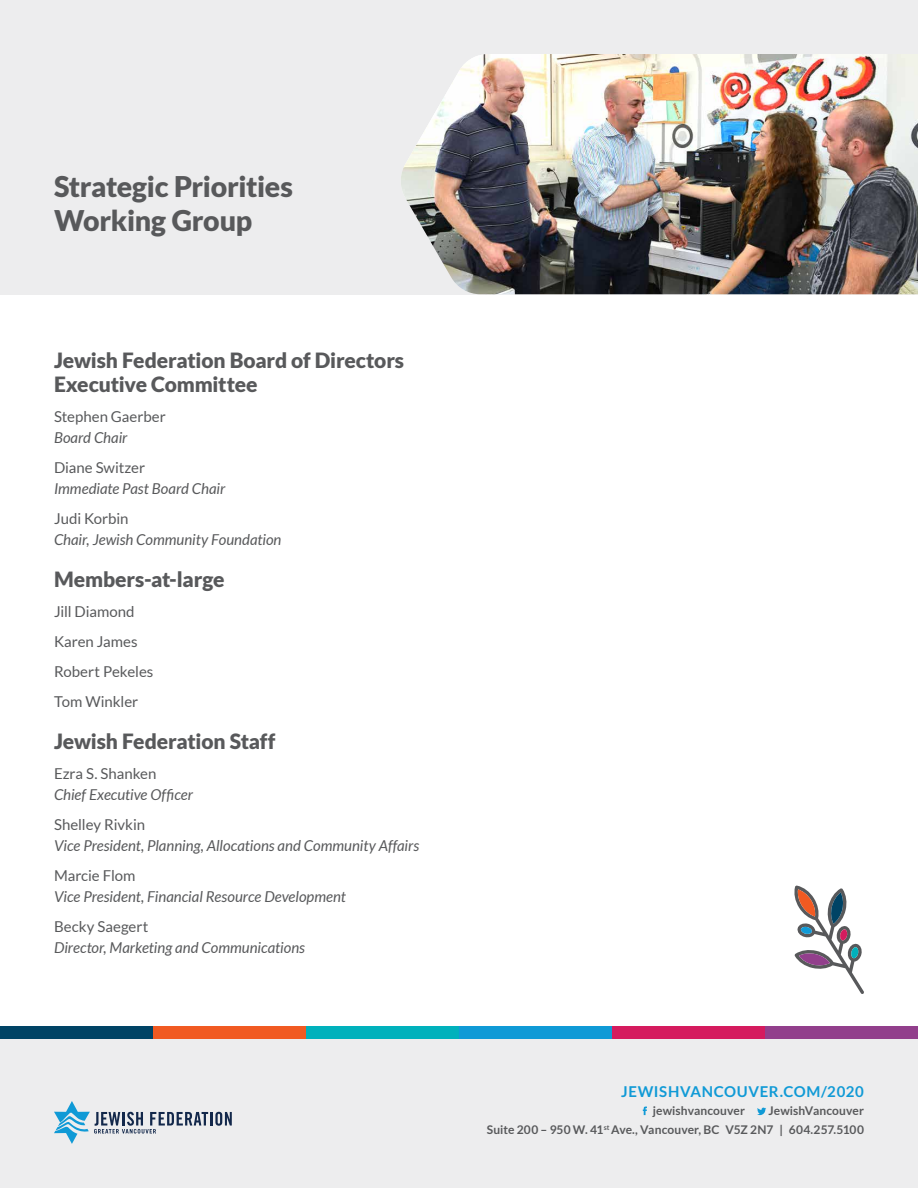
<style>
.page{position:relative;width:918px;height:1188px;background:#fff}
.page>*{position:absolute;margin:0;border:0;box-sizing:border-box;transform-origin:0 0}
.t1{font:900 28.5px/34.2px "Lato";letter-spacing:-.01em;color:#58595b}
.t2{font:900 21px/24px "Lato";letter-spacing:-.005em;color:#58595b}
.t3{font:italic 15px "Lato";color:#58595b}
.t4{font:15px/30px "Lato";color:#58595b}
.t5{font:700 15px "Lato";letter-spacing:.045em;color:#109ad6}
.t6{font:700 12px/18.9px "Lato";letter-spacing:.005em;color:#58595b;text-align:right}
</style>
<div class="page">
<div style="left:0;top:0;width:918px;height:294px;background:#ededee"></div>
<img style="left:401px;top:54px;width:517px;height:240px">
<div style="left:0;top:1039px;width:918px;height:149px;background:#ededee"></div>
<svg style="left:794px;top:885px;width:70px;height:109px"></svg>
<svg style="left:643px;top:1107px;width:4px;height:8px"></svg>
<svg style="left:757px;top:1108px;width:9px;height:7px"></svg>
<svg style="left:54px;top:1101px;width:178px;height:43px"></svg>
<div style="left:612px;top:1027px;width:153px;height:12px;background:#d51b5e"></div>
<div style="left:459px;top:1027px;width:153px;height:12px;background:#109ad6"></div>
<div style="left:306px;top:1027px;width:153px;height:12px;background:#00b1bc"></div>
<div style="left:153px;top:1027px;width:153px;height:12px;background:#f15a22"></div>
<div style="left:0;top:1027px;width:153px;height:12px;background:#004365"></div>
<div style="left:765px;top:1027px;width:153px;height:12px;background:#923f8c"></div>
<h1 class="t1" style="left:54px;top:169px;width:240px">Strategic Priorities<br>Working Group</h1>
<h2 class="t2" style="left:54px;top:348px;width:352px">Jewish Federation Board of Directors<br>Executive Committee</h2>
<p class="t4" style="left:54px;top:401px;width:113px">Stephen Gaerber</p>
<p class="t3" style="left:54px;top:429px;width:75px">Board Chair</p>
<p class="t4" style="left:54px;top:452px;width:93px">Diane Switzer</p>
<p class="t3" style="left:54px;top:480px;width:173px">Immediate Past Board Chair</p>
<p class="t4" style="left:54px;top:503px;width:76px">Judi Korbin</p>
<p class="t3" style="left:54px;top:531px;width:229px">Chair, Jewish Community Foundation</p>
<h2 class="t2" style="left:54px;top:567px;width:172px">Members-at-large</h2>
<p class="t4" style="left:54px;top:596px;width:101px">Jill Diamond<br>Karen James<br>Robert Pekeles<br>Tom Winkler</p>
<h2 class="t2" style="left:54px;top:729px;width:223px">Jewish Federation Staff</h2>
<p class="t4" style="left:54px;top:758px;width:104px">Ezra S. Shanken</p>
<p class="t3" style="left:54px;top:786px;width:141px">Chief Executive Officer</p>
<p class="t4" style="left:54px;top:809px;width:93px">Shelley Rivkin</p>
<p class="t3" style="left:54px;top:837px;width:367px">Vice President, Planning, Allocations and Community Affairs</p>
<p class="t4" style="left:54px;top:860px;width:83px">Marcie Flom</p>
<p class="t3" style="left:54px;top:888px;width:294px">Vice President, Financial Resource Development</p>
<p class="t4" style="left:54px;top:911px;width:96px">Becky Saegert</p>
<p class="t3" style="left:54px;top:939px;width:253px">Director, Marketing and Communications</p>
<p class="t5" style="left:621px;top:1083px;width:244px">JEWISHVANCOUVER.COM/2020</p>
<p class="t6" style="left:653px;top:1101px;width:94px">jewishvancouver</p>
<p class="t6" style="left:487px;top:1101px;width:379px">JewishVancouver<br>Suite 200 – 950 W. 41<sup>st</sup> Ave., Vancouver, BC V5Z 2N7 | 604.257.5100</p>
</div>
